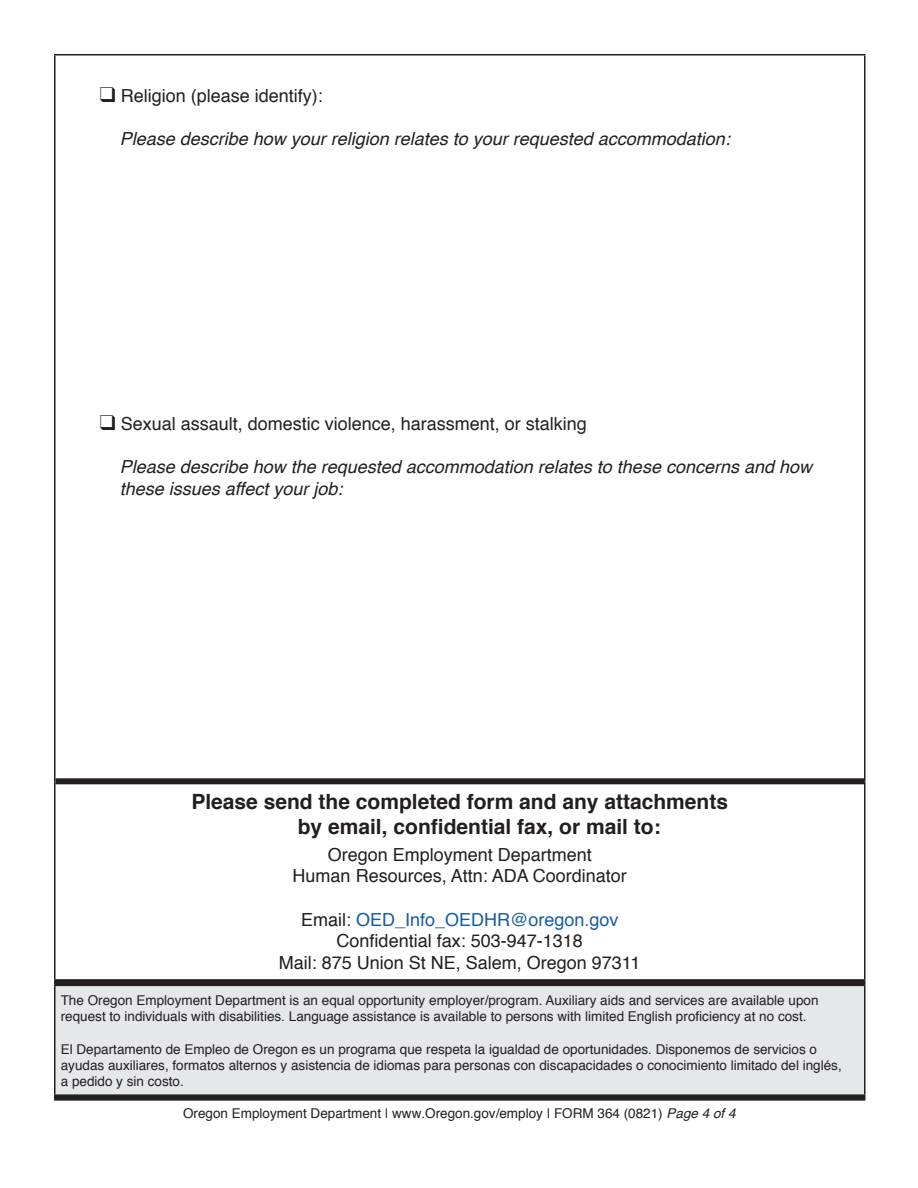
<style>
.page{position:relative;width:918px;height:1188px;background:#fff}
.page>*{position:absolute;margin:0;border:0;box-sizing:border-box;transform-origin:0 0}
.Bullets{font:700 21px/25.2px "Helvetica";color:#231f20}
.Bullets-2{font:18px "Helvetica";color:#231f20}
.Bullets-3{font:italic 18px/21.6px "Helvetica";color:#231f20}
.Bullets-4{font:18px "Helvetica";color:#175d9e}
.t1{font:13.5px/16.2px "Helvetica";color:#231f20}
.s1{color:#231f20}
.s2{font-style:italic}
</style>
<div class="page">
<div style="left:56px;top:981px;width:808px;height:118px;background:#231f20"></div>
<div style="left:55px;top:985px;width:810px;height:110px;background:#e6e7e9"></div>
<hr style="left:54px;top:56px;width:2px;height:725px;background:#231f20">
<hr style="left:864px;top:56px;width:2px;height:725px;background:#231f20">
<hr style="left:54px;top:979px;width:812px;height:2px;background:#231f20">
<hr style="left:54px;top:985px;width:812px;height:1px;background:#231f20">
<hr style="left:54px;top:986px;width:2px;height:108px;background:#231f20">
<hr style="left:864px;top:986px;width:2px;height:108px;background:#231f20">
<hr style="left:54px;top:1094px;width:812px;height:2px;background:#231f20">
<hr style="left:54px;top:1099px;width:812px;height:2px;background:#231f20">
<hr style="left:54px;top:54px;width:812px;height:2px;background:#231f20">
<div style="left:56px;top:778px;width:808px;height:6px;background:#231f20"></div>
<hr style="left:54px;top:781px;width:2px;height:198px;background:#231f20">
<hr style="left:864px;top:781px;width:2px;height:198px;background:#231f20">
<p class="Bullets-2" style="left:100px;top:80px;width:225px">❑ Religion (please identify):</p>
<p class="Bullets-3" style="left:120px;top:129px;width:612px">Please describe how your religion relates to your requested accommodation:</p>
<p class="Bullets-2" style="left:100px;top:408px;width:489px">❑ Sexual assault, domestic violence, harassment, or stalking</p>
<p class="Bullets-3" style="left:120px;top:456px;width:694px">Please describe how the requested accommodation relates to these concerns and how these issues affect your job:</p>
<p class="Bullets" style="left:298px;top:788px;width:432px;text-indent:-106px">Please send the completed form and any attachments by email, confidential fax, or mail to:</p>
<p class="Bullets-2" style="left:328px;top:839px;width:266px">Oregon Employment Department</p>
<p class="Bullets-2" style="left:293px;top:861px;width:336px">Human Resources, Attn: ADA Coordinator</p>
<p class="Bullets-4" style="left:301px;top:904px;width:319px"><span class="s1">Email:</span> OED_Info_OEDHR@oregon.gov</p>
<p class="Bullets-2" style="left:337px;top:926px;width:248px">Confidential fax: 503-947-1318</p>
<p class="Bullets-2" style="left:279px;top:947px;width:363px">Mail: 875 Union St NE, Salem, Oregon 97311</p>
<p class="t1" style="left:61px;top:992px;width:759px">The Oregon Employment Department is an equal opportunity employer/program. Auxiliary aids and services are available upon request to individuals with disabilities. Language assistance is available to persons with limited English proficiency at no cost.</p>
<p class="t1" style="left:61px;top:1040px;width:783px">El Departamento de Empleo de Oregon es un programa que respeta la igualdad de oportunidades. Disponemos de servicios o ayudas auxiliares, formatos alternos y asistencia de idiomas para personas con discapacidades o conocimiento limitado del inglés, a pedido y sin costo.</p>
<p class="t1" style="left:183px;top:1104px;width:554px">Oregon Employment Department | www.Oregon.gov/employ | FORM 364 (0821) <span class="s2">Page 4 of 4</span></p>
</div>
